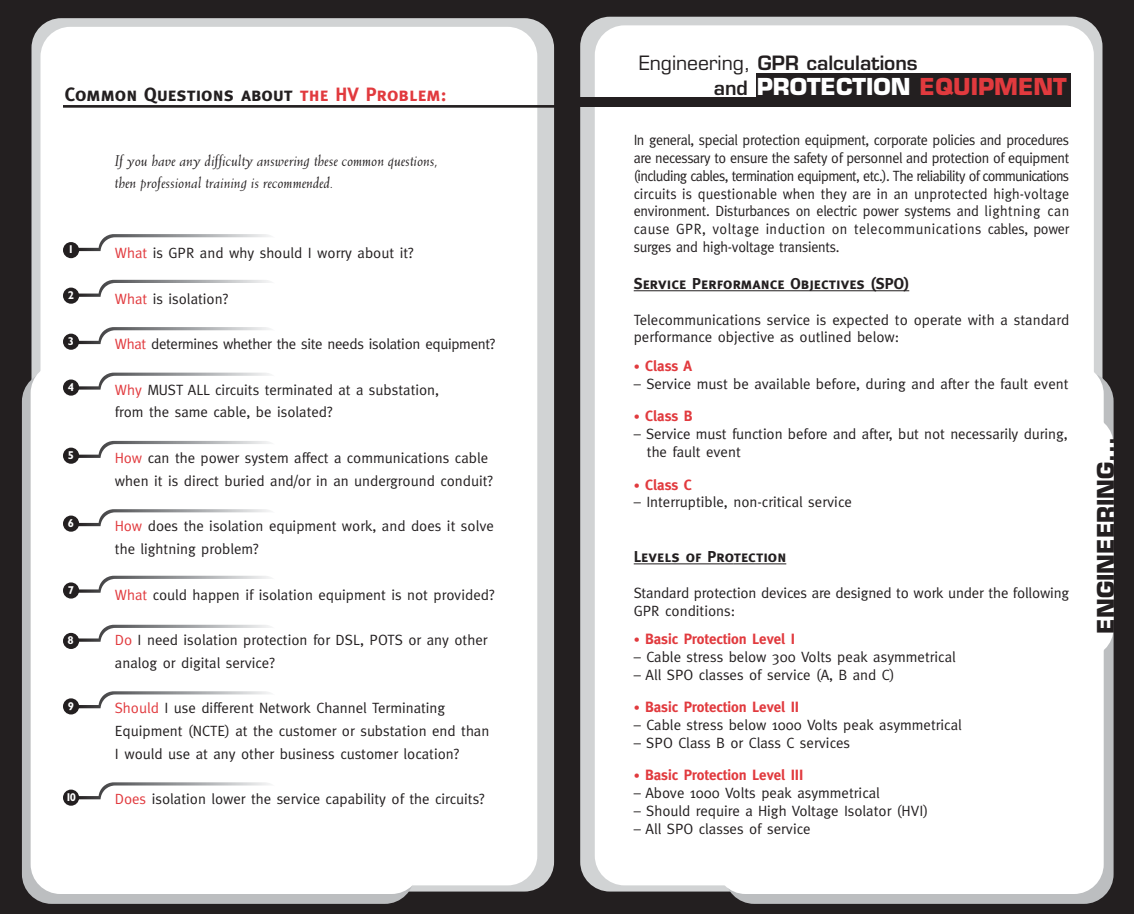
<style>
.page{position:relative;width:1134px;height:914px;background:#fff}
.page>*{position:absolute;margin:0;border:0;box-sizing:border-box;transform-origin:0 0}
.t1{font:700 22.75px "Eurostile";color:#fff}
.t2{font:700 22.75px "Eurostile";color:#231f20}
.t3{font:19.25px "Meta Bold Caps";color:#231f20}
.t4{font:600 19.25px "Eurostile";color:#231f20}
.t5{font:italic 15.75px/22.8px "Weiss";color:#231f20}
.t6{font:15.75px "Meta Bold Caps";color:#231f20}
.t7{font:14.88px/22.8px "Meta";color:#231f20}
.t8{font:14.88px/17.8px "Meta";color:#231f20;text-align:justify;scale:.95 1}
.t9{font:700 14.88px "Meta";color:#e13a3e}
.t10{font:14.88px "Meta";letter-spacing:-.02em;color:#231f20}
.t11{font:700 11.38px "Gill Sans";color:#fff}
.s1{color:#e13a3e}
.s2{font-weight:400}
.s3{font-weight:600;font-size:19.25px;color:#231f20}
.s4{font-weight:400;font-size:12.25px}
</style>
<div class="page">
<div style="left:567px;top:0;width:567px;height:913px;background:#231f20"></div>
<div style="left:580px;top:17px;width:522px;height:874px;background:#d1d3d4;border-radius:30px"></div>
<div style="left:595px;top:25px;width:499px;height:860px;background:#fff;border-radius:30px"></div>
<div style="left:724px;top:372px;width:390px;height:531px;background:#bcbec0;border-radius:30px"></div>
<div style="left:724px;top:415px;width:390px;height:242px;background:#fff;border-radius:30px"></div>
<div style="left:716px;top:364px;width:388px;height:530px;background:#fff;border-radius:30px"></div>
<div style="left:756px;top:73px;width:315px;height:28px;background:#231f20"></div>
<div style="left:579px;top:97px;width:492px;height:10px;background:#231f20"></div>
<hr style="left:634px;top:290px;width:275px;height:1px;background:#231f20">
<hr style="left:634px;top:563px;width:100px;height:1px;background:#231f20">
<hr style="left:734px;top:563px;width:52px;height:1px;background:#231f20">
<div style="left:0;top:0;width:567px;height:913px;background:#231f20"></div>
<div style="left:32px;top:18px;width:522px;height:873px;background:#d1d3d4;border-radius:30px"></div>
<div style="left:41px;top:27px;width:496px;height:858px;background:#fff;border-radius:30px"></div>
<div style="left:22px;top:372px;width:392px;height:531px;background:#bcbec0;border-radius:30px"></div>
<div style="left:31px;top:363px;width:390px;height:531px;background:#fff;border-radius:30px"></div>
<hr style="left:63px;top:105px;width:496px;height:3px;background:#231f20">
<svg style="left:78px;top:234px;width:193px;height:17px"></svg>
<svg style="left:78px;top:280px;width:193px;height:17px"></svg>
<svg style="left:78px;top:327px;width:193px;height:17px"></svg>
<svg style="left:79px;top:372px;width:192px;height:17px"></svg>
<svg style="left:78px;top:441px;width:193px;height:17px"></svg>
<svg style="left:79px;top:509px;width:192px;height:17px"></svg>
<svg style="left:78px;top:575px;width:193px;height:17px"></svg>
<svg style="left:78px;top:624px;width:193px;height:17px"></svg>
<svg style="left:78px;top:691px;width:193px;height:17px"></svg>
<svg style="left:79px;top:782px;width:192px;height:17px"></svg>
<div style="left:63px;top:242px;width:16px;height:16px;background:#231f20;border-radius:50%"></div>
<div style="left:63px;top:789px;width:16px;height:16px;background:#231f20;border-radius:50%"></div>
<div style="left:63px;top:698px;width:16px;height:16px;background:#231f20;border-radius:50%"></div>
<div style="left:63px;top:633px;width:16px;height:16px;background:#231f20;border-radius:50%"></div>
<div style="left:63px;top:582px;width:16px;height:16px;background:#231f20;border-radius:50%"></div>
<div style="left:63px;top:515px;width:16px;height:16px;background:#231f20;border-radius:50%"></div>
<div style="left:63px;top:447px;width:16px;height:17px;background:#231f20;border-radius:50%"></div>
<div style="left:63px;top:379px;width:16px;height:16px;background:#231f20;border-radius:50%"></div>
<div style="left:63px;top:333px;width:16px;height:17px;background:#231f20;border-radius:50%"></div>
<div style="left:63px;top:287px;width:16px;height:17px;background:#231f20;border-radius:50%"></div>
<p class="t3" style="left:65px;top:83px;width:383px">Common Questions about <span class="s1">the HV Problem:</span></p>
<p class="t11" style="left:68px;top:246px;width:8px">1</p>
<p class="t11" style="left:68px;top:291px;width:8px">2</p>
<p class="t11" style="left:68px;top:337px;width:8px">3</p>
<p class="t11" style="left:68px;top:383px;width:8px">4</p>
<p class="t11" style="left:68px;top:451px;width:8px">5</p>
<p class="t11" style="left:68px;top:519px;width:8px">6</p>
<p class="t11" style="left:68px;top:586px;width:8px">7</p>
<p class="t11" style="left:68px;top:636px;width:8px">8</p>
<p class="t11" style="left:68px;top:702px;width:8px">9</p>
<p class="t11" style="left:66px;top:793px;width:12px">10</p>
<p class="t5" style="left:115px;top:150px;width:325px">If you have any difficulty answering these common questions, then professional training is recommended.</p>
<p class="t7" style="left:115px;top:243px;width:300px"><span class="s1">What</span> is GPR and why should I worry about it?</p>
<p class="t7" style="left:115px;top:288px;width:115px"><span class="s1">What</span> is isolation?</p>
<p class="t10" style="left:115px;top:338px;width:382px"><span class="s1">What</span> determines whether the site needs isolation equipment?</p>
<p class="t7" style="left:115px;top:379px;width:326px"><span class="s1">Why</span> MUST ALL circuits terminated at a substation, from the same cable, be isolated?</p>
<p class="t7" style="left:115px;top:447px;width:379px"><span class="s1">How</span> can the power system affect a communications cable when it is direct buried and/or in an underground conduit?</p>
<p class="t7" style="left:115px;top:516px;width:380px"><span class="s1">How</span> does the isolation equipment work, and does it solve the lightning problem?</p>
<p class="t7" style="left:115px;top:584px;width:381px"><span class="s1">What</span> could happen if isolation equipment is not provided?</p>
<p class="t7" style="left:115px;top:629px;width:374px"><span class="s1">Do</span> I need isolation protection for DSL, POTS or any other analog or digital service?</p>
<p class="t7" style="left:115px;top:698px;width:376px"><span class="s1">Should</span> I use different Network Channel Terminating<br>Equipment (NCTE) at the customer or substation end than<br>I would use at any other business customer location?</p>
<p class="t7" style="left:115px;top:789px;width:371px"><span class="s1">Does</span> isolation lower the service capability of the circuits?</p>
<p class="t4" style="left:639px;top:55px;width:280px"><span class="s2">Engineering,</span> GPR calculations</p>
<h1 class="t1" style="left:714px;top:77px;width:355px"><span class="s3">and</span> PROTECTION <span class="s1">EQUIPMENT</span></h1>
<p class="t8" style="left:634px;top:132px;width:460px">In general, special protection equipment, corporate policies and procedures are necessary to ensure the safety of personnel and protection of equipment (including cables, termination equipment, etc.). The reliability of communications circuits is questionable when they are in an unprotected high-voltage environment. Disturbances on electric power systems and lightning can cause GPR, voltage induction on telecommunications cables, power surges and high-voltage transients.</p>
<p class="t6" style="left:634px;top:274px;width:277px">Service Performance Objectives (SPO)</p>
<p class="t7" style="left:634px;top:311px;width:437px;line-height:17.8px">Telecommunications service is expected to operate with a standard performance objective as outlined below:</p>
<p class="t9" style="left:634px;top:360px;width:60px"><span class="s4">•</span> Class A</p>
<p class="t7" style="left:634px;top:373px;width:436px">– Service must be available before, during and after the fault event</p>
<p class="t9" style="left:634px;top:410px;width:60px"><span class="s4">•</span> Class B</p>
<p class="t7" style="left:647px;top:426px;width:422px;line-height:17.8px;text-indent:-13px">– Service must function before and after, but not necessarily during, the fault event</p>
<p class="t9" style="left:634px;top:479px;width:60px"><span class="s4">•</span> Class C</p>
<p class="t7" style="left:634px;top:492px;width:220px">– Interruptible, non-critical service</p>
<p class="t6" style="left:634px;top:547px;width:154px">Levels of Protection</p>
<p class="t7" style="left:634px;top:584px;width:437px;line-height:17.8px">Standard protection devices are designed to work under the following<br>GPR conditions:</p>
<p class="t9" style="left:634px;top:633px;width:163px"><span class="s4">•</span> Basic Protection Level I</p>
<p class="t7" style="left:634px;top:646px;width:324px">– Cable stress below 300 Volts peak asymmetrical</p>
<p class="t7" style="left:634px;top:664px;width:262px">– All SPO classes of service (A, B and C)</p>
<p class="t9" style="left:634px;top:701px;width:167px"><span class="s4">•</span> Basic Protection Level II</p>
<p class="t7" style="left:634px;top:714px;width:330px">– Cable stress below 1000 Volts peak asymmetrical</p>
<p class="t7" style="left:634px;top:732px;width:218px">– SPO Class B or Class C services</p>
<p class="t9" style="left:634px;top:769px;width:171px"><span class="s4">•</span> Basic Protection Level III</p>
<p class="t7" style="left:634px;top:783px;width:248px">– Above 1000 Volts peak asymmetrical</p>
<p class="t7" style="left:634px;top:800px;width:296px">– Should require a High Voltage Isolator (HVI)</p>
<p class="t7" style="left:634px;top:818px;width:178px">– All SPO classes of service</p>
<h1 class="t2" style="left:1097px;top:633px;width:198px;rotate:-90deg">ENGINEERING...</h1>
</div>
